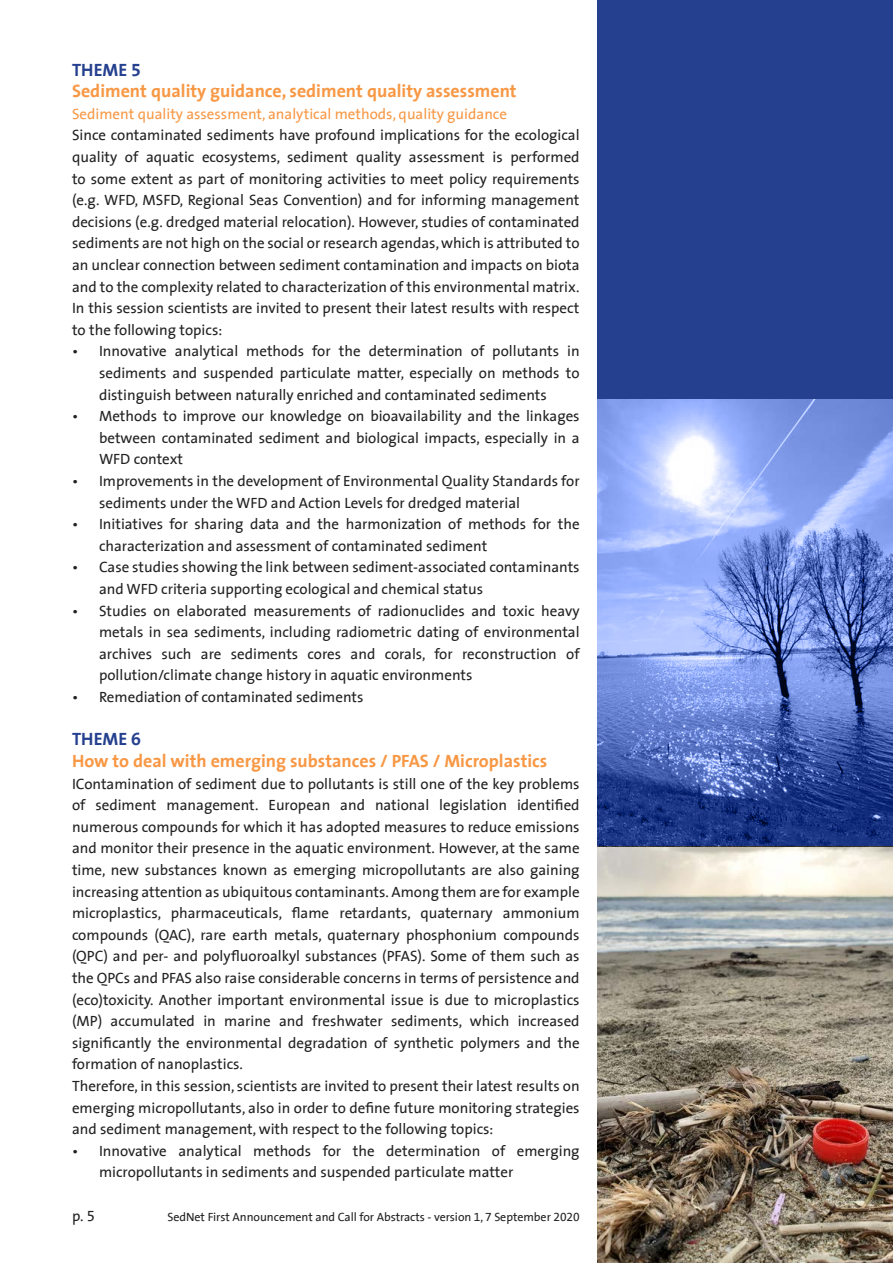
<style>
.page{position:relative;width:893px;height:1263px;background:#fff}
.page>*{position:absolute;margin:0;border:0;box-sizing:border-box;transform-origin:0 0}
.t1{font:700 18px "Anwb The Sans";color:#f89845}
.t2{font:700 18px "Anwb The Sans";color:#25408f}
.t3{font:15px/21.6px "Anwb The Sans";color:#222223}
.t4{font:15px "Anwb The Sans";color:#f89845}
.t5{font:12px "Anwb The Sans";letter-spacing:-.005em;color:#222223}
</style>
<div class="page">
<div style="left:598px;top:0;width:295px;height:846px;background:#25408f"></div>
<img style="left:598px;top:400px;width:295px;height:863px">
<p class="t2" style="left:72px;top:59px;width:71px">THEME 5</p>
<p class="t1" style="left:72px;top:81px;width:446px">Sediment quality guidance, sediment quality assessment</p>
<p class="t4" style="left:72px;top:105px;width:437px">Sediment quality assessment, analytical methods, quality guidance</p>
<p class="t3" style="left:72px;top:125px;width:509px;text-align:justify">Since contaminated sediments have profound implications for the ecological quality of aquatic ecosystems, sediment quality assessment is performed to some extent as part of monitoring activities to meet policy requirements (e.g. WFD, MSFD, Regional Seas Convention) and for informing management decisions (e.g. dredged material relocation). However, studies of contaminated sediments are not high on the social or research agendas, which is attributed to an unclear connection between sediment contamination and impacts on biota and to the complexity related to characterization of this environmental matrix.<br>In this session scientists are invited to present their latest results with respect to the following topics:</p>
<p class="t3" style="left:99px;top:341px;width:482px;text-align:justify;text-indent:-27px">• Innovative analytical methods for the determination of pollutants in sediments and suspended particulate matter, especially on methods to distinguish between naturally enriched and contaminated sediments</p>
<p class="t3" style="left:99px;top:406px;width:482px;text-align:justify;text-indent:-27px">• Methods to improve our knowledge on bioavailability and the linkages between contaminated sediment and biological impacts, especially in a WFD context</p>
<p class="t3" style="left:99px;top:470px;width:482px;text-indent:-27px">• Improvements in the development of Environmental Quality Standards for sediments under the WFD and Action Levels for dredged material</p>
<p class="t3" style="left:99px;top:514px;width:482px;text-indent:-27px">• Initiatives for sharing data and the harmonization of methods for the characterization and assessment of contaminated sediment</p>
<p class="t3" style="left:99px;top:557px;width:482px;text-indent:-27px">• Case studies showing the link between sediment-associated contaminants and WFD criteria supporting ecological and chemical status</p>
<p class="t3" style="left:99px;top:600px;width:482px;text-align:justify;text-indent:-27px">• Studies on elaborated measurements of radionuclides and toxic heavy metals in sea sediments, including radiometric dating of environmental archives such are sediments cores and corals, for reconstruction of pollution/climate change history in aquatic environments</p>
<p class="t3" style="left:72px;top:686px;width:293px">• Remediation of contaminated sediments</p>
<p class="t2" style="left:72px;top:729px;width:71px">THEME 6</p>
<p class="t1" style="left:72px;top:751px;width:477px">How to deal with emerging substances / PFAS / Microplastics</p>
<p class="t3" style="left:72px;top:773px;width:509px">IContamination of sediment due to pollutants is still one of the key problems of sediment management. European and national legislation identified numerous compounds for which it has adopted measures to reduce emissions and monitor their presence in the aquatic environment. However, at the same time, new substances known as emerging micropollutants are also gaining increasing attention as ubiquitous contaminants. Among them are for example microplastics, pharmaceuticals, flame retardants, quaternary ammonium compounds (QAC), rare earth metals, quaternary phosphonium compounds (QPC) and per- and polyfluoroalkyl substances (PFAS). Some of them such as the QPCs and PFAS also raise considerable concerns in terms of persistence and (eco)toxicity. Another important environmental issue is due to microplastics (MP) accumulated in marine and freshwater sediments, which increased significantly the environmental degradation of synthetic polymers and the formation of nanoplastics.<br>Therefore, in this session, scientists are invited to present their latest results on emerging micropollutants, also in order to define future monitoring strategies and sediment management, with respect to the following topics:</p>
<p class="t3" style="left:99px;top:1140px;width:482px;text-indent:-27px">• Innovative analytical methods for the determination of emerging micropollutants in sediments and suspended particulate matter</p>
<p class="t3" style="left:72px;top:1205px;width:24px">p. 5</p>
<p class="t5" style="left:167px;top:1210px;width:414px">SedNet First Announcement and Call for Abstracts - version 1, 7 September 2020</p>
</div>
